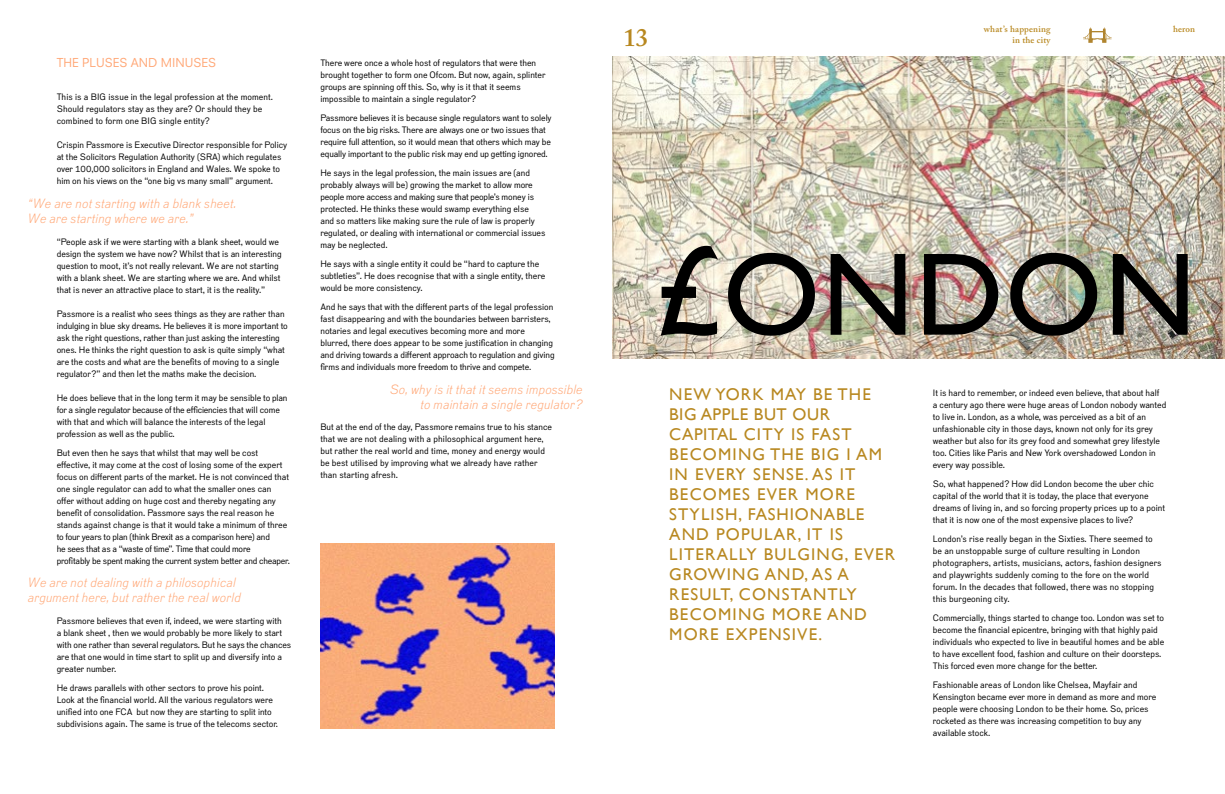
<style>
.page{position:relative;width:1225px;height:794px;background:#fff}
.page>*{position:absolute;margin:0;border:0;box-sizing:border-box;transform-origin:0 0}
.t1{font:118.3px "Gill Sans";letter-spacing:.01em;color:#000}
.t2{font:600 25px "Adobe Caslon Pro";color:#b88820}
.t3{font:17px/20px "Gill Sans";letter-spacing:.07em;color:#b88820}
.t4{font:italic 300 13px/15px "Dada Grotesk";letter-spacing:.02em;color:#ffa776}
.t5{font:12px "Neuzeit S";color:#ffa776}
.t6{font:9px/12px "Dada Grotesk";color:#000}
.t7{font:600 9px/10.8px "Adobe Caslon Pro";letter-spacing:.02em;color:#b88820;text-align:right}
.s1{font-size:128.7px}
</style>
<div class="page">
<img style="left:612px;top:57px;width:613px;height:301px">
<img style="left:320px;top:544px;width:235px;height:185px">
<svg style="left:1083px;top:27px;width:28px;height:16px"></svg>
<h3 class="t5" style="left:57px;top:56px;width:161px">THE PLUSES AND MINUSES</h3>
<p class="t6" style="left:57px;top:92px;width:218px">This is a BIG issue in the legal profession at the moment.<br>Should regulators stay as they are? Or should they be combined to form one BIG single entity?</p>
<p class="t6" style="left:57px;top:140px;width:232px">Crispin Passmore is Executive Director responsible for Policy at the Solicitors Regulation Authority (SRA) which regulates over 100,000 solicitors in England and Wales. We spoke to him on his views on the “one big vs many small” argument.</p>
<h3 class="t4" style="left:28px;top:196px;width:210px">“We are not starting with a blank sheet.<br>We are starting where we are.”</h3>
<p class="t6" style="left:57px;top:235px;width:226px">“People ask if we were starting with a blank sheet, would we design the system we have now? Whilst that is an interesting question to moot, it’s not really relevant. We are not starting with a blank sheet. We are starting where we are. And whilst that is never an attractive place to start, it is the reality.”</p>
<p class="t6" style="left:57px;top:307px;width:233px">Passmore is a realist who sees things as they are rather than indulging in blue sky dreams. He believes it is more important to ask the right questions, rather than just asking the interesting ones. He thinks the right question to ask is quite simply “what are the costs and what are the benefits of moving to a single regulator?” and then let the maths make the decision.</p>
<p class="t6" style="left:57px;top:391px;width:232px">He does believe that in the long term it may be sensible to plan for a single regulator because of the efficiencies that will come with that and which will balance the interests of the legal profession as well as the public.</p>
<p class="t6" style="left:57px;top:446px;width:235px">But even then he says that whilst that may well be cost effective, it may come at the cost of losing some of the expert focus on different parts of the market. He is not convinced that one single regulator can add to what the smaller ones can offer without adding on huge cost and thereby negating any benefit of consolidation. Passmore says the real reason he stands against change is that it would take a minimum of three to four years to plan (think Brexit as a comparison here) and<br>he sees that as a “waste of time”. Time that could more<br>profitably be spent making the current system better and cheaper.</p>
<h3 class="t4" style="left:28px;top:575px;width:214px">We are not dealing with a philosophical argument here, but rather the real world</h3>
<p class="t6" style="left:57px;top:614px;width:236px">Passmore believes that even if, indeed, we were starting with<br>a blank sheet , then we would probably be more likely to start with one rather than several regulators. But he says the chances are that one would in time start to split up and diversify into a greater number.</p>
<p class="t6" style="left:57px;top:681px;width:223px">He draws parallels with other sectors to prove his point.<br>Look at the financial world. All the various regulators were unified into one FCA but now they are starting to split into subdivisions again. The same is true of the telecoms sector.</p>
<p class="t6" style="left:320px;top:57px;width:227px">There were once a whole host of regulators that were then brought together to form one Ofcom. But now, again, splinter groups are spinning off this. So, why is it that it seems impossible to maintain a single regulator?</p>
<p class="t6" style="left:320px;top:112px;width:233px">Passmore believes it is because single regulators want to solely focus on the big risks. There are always one or two issues that require full attention, so it would mean that others which may be equally important to the public risk may end up getting ignored.</p>
<p class="t6" style="left:320px;top:167px;width:227px">He says in the legal profession, the main issues are (and probably always will be) growing the market to allow more people more access and making sure that people’s money is protected. He thinks these would swamp everything else<br>and so matters like making sure the rule of law is properly regulated, or dealing with international or commercial issues may be neglected.</p>
<p class="t6" style="left:320px;top:258px;width:226px">He says with a single entity it could be “hard to capture the subtleties”. He does recognise that with a single entity, there would be more consistency.</p>
<p class="t6" style="left:320px;top:301px;width:236px">And he says that with the different parts of the legal profession fast disappearing and with the boundaries between barristers, notaries and legal executives becoming more and more blurred, there does appear to be some justification in changing and driving towards a different approach to regulation and giving firms and individuals more freedom to thrive and compete.</p>
<h3 class="t4" style="left:390px;top:381px;width:194px;text-align:right">So, why is it that it seems impossible to maintain a single regulator?</h3>
<p class="t6" style="left:320px;top:421px;width:233px">But at the end of the day, Passmore remains true to his stance that we are not dealing with a philosophical argument here, but rather the real world and time, money and energy would be best utilised by improving what we already have rather than starting afresh.</p>
<h2 class="t2" style="left:623px;top:23px;width:26px">13</h2>
<p class="t7" style="left:984px;top:24px;width:68px">what’s happening in the city</p>
<p class="t7" style="left:1173px;top:24px;width:24px">heron</p>
<h1 class="t1" style="left:653px;top:225px;width:544px"><span class="s1">£</span>ONDON</h1>
<p class="t3" style="left:669px;top:384px;width:227px">NEW YORK MAY BE THE<br>BIG APPLE BUT OUR<br>CAPITAL CITY IS FAST<br>BECOMING THE BIG I AM<br>IN EVERY SENSE. AS IT<br>BECOMES EVER MORE<br>STYLISH, FASHIONABLE<br>AND POPULAR, IT IS<br>LITERALLY BULGING, EVER<br>GROWING AND, AS A<br>RESULT, CONSTANTLY<br>BECOMING MORE AND<br>MORE EXPENSIVE.</p>
<p class="t6" style="left:933px;top:387px;width:235px">It is hard to remember, or indeed even believe, that about half a century ago there were huge areas of London nobody wanted to live in. London, as a whole, was perceived as a bit of an unfashionable city in those days, known not only for its grey weather but also for its grey food and somewhat grey lifestyle too. Cities like Paris and New York overshadowed London in every way possible.</p>
<p class="t6" style="left:933px;top:478px;width:234px">So, what happened? How did London become the uber chic capital of the world that it is today, the place that everyone dreams of living in, and so forcing property prices up to a point that it is now one of the most expensive places to live?</p>
<p class="t6" style="left:933px;top:533px;width:230px">London’s rise really began in the Sixties. There seemed to be an unstoppable surge of culture resulting in London photographers, artists, musicians, actors, fashion designers and playwrights suddenly coming to the fore on the world forum. In the decades that followed, there was no stopping this burgeoning city.</p>
<p class="t6" style="left:933px;top:612px;width:233px">Commercially, things started to change too. London was set to become the financial epicentre, bringing with that highly paid individuals who expected to live in beautiful homes and be able to have excellent food, fashion and culture on their doorsteps.<br>This forced even more change for the better.</p>
<p class="t6" style="left:933px;top:679px;width:225px">Fashionable areas of London like Chelsea, Mayfair and Kensington became ever more in demand as more and more people were choosing London to be their home. So, prices rocketed as there was increasing competition to buy any available stock.</p>
</div>
